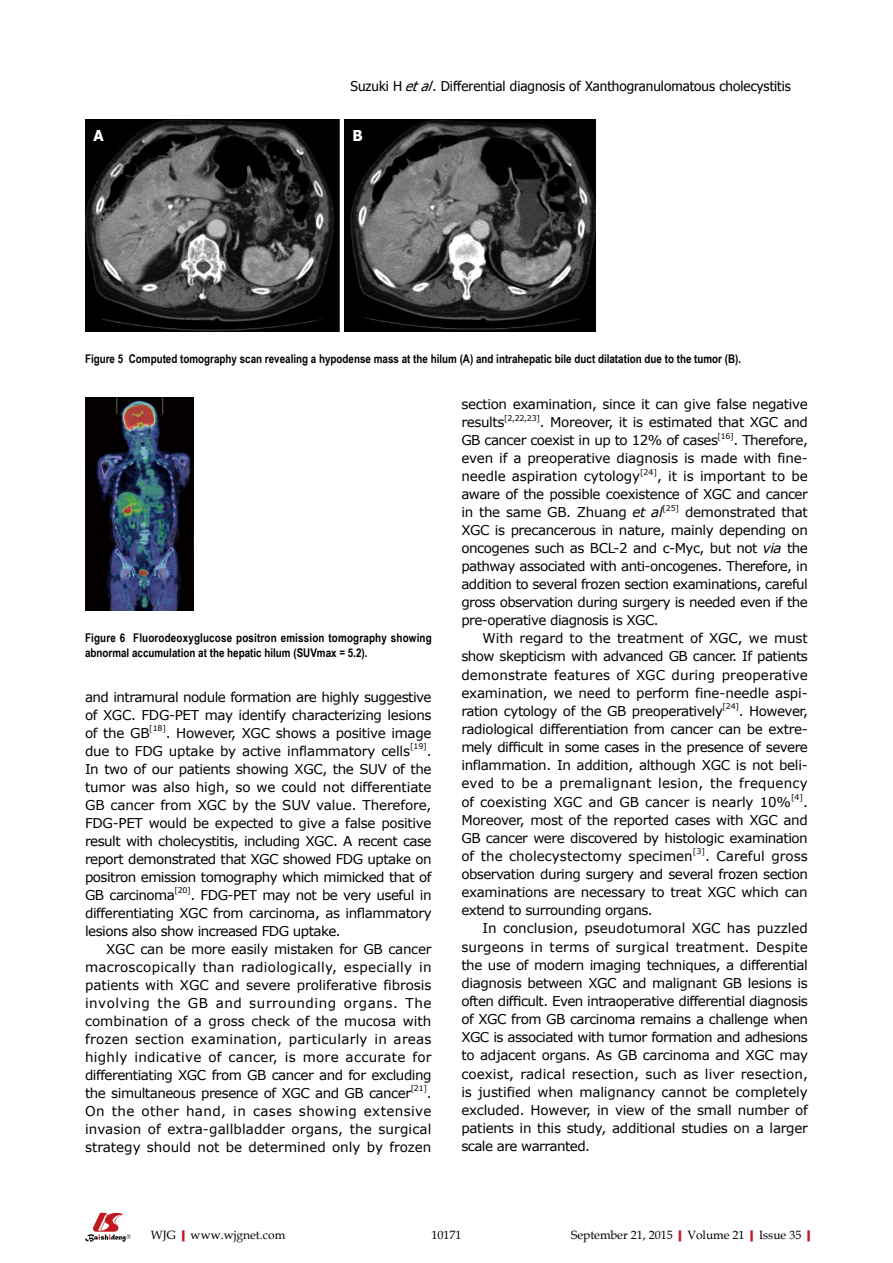
<style>
.page{position:relative;width:893px;height:1263px;background:#fff}
.page>*{position:absolute;margin:0;border:0;box-sizing:border-box;transform-origin:0 0}
.t1{font:700 15px "Tahoma";color:#fff}
.t2{font:13.5px/18px "Verdana";letter-spacing:-.025em;color:#000;text-align:justify}
.t3{font:13.5px "Verdana";letter-spacing:.005em;color:#000}
.t4{font:13.5px "Verdana";letter-spacing:.02em;color:#000}
.t5{font:13.5px "Verdana";letter-spacing:-.005em;color:#000}
.t6{font:13.5px "Verdana";color:#000}
.t7{font:13.5px "Tahoma";color:#000}
.t8{font:13.5px "Verdana";letter-spacing:.015em;color:#000}
.t9{font:13.5px "Verdana";letter-spacing:.01em;color:#000}
.t10{font:13.5px "Verdana";letter-spacing:.04em;color:#000}
.t11{font:700 12px/15px "Arial Narrow";color:#000}
.t12{font:12px "Book Antiqua";color:#000}
.t13{font:7.8px "Verdana";letter-spacing:-.03em;color:#000}
.s1{font-style:italic}
.s2{font-weight:700;color:#c01920}
</style>
<div class="page">
<svg style="left:85px;top:1213px;width:46px;height:29px"></svg>
<img style="left:85px;top:119px;width:511px;height:212px">
<img style="left:85px;top:398px;width:109px;height:212px">
<hr style="left:340px;top:119px;width:4px;height:217px;background:#fff">
<p class="t7" style="left:350px;top:77px;width:442px">Suzuki H <span class="s1">etal</span>. Differential diagnosis of Xanthogranulomatous cholecystitis</p>
<p class="t1" style="left:94px;top:125px;width:12px">A</p>
<p class="t1" style="left:352px;top:125px;width:12px">B</p>
<p class="t11" style="left:85px;top:351px;width:658px">Figure 5 Computed tomography scan revealing a hypodense mass at the hilum (a) and intrahepatic bile duct dilatation due to the tumor (b).</p>
<p class="t11" style="left:85px;top:629px;width:348px">Figure 6 Fluorodeoxyglucose positron emission tomography showing abnormal accumulation at the hepatic hilum (SUVmax = 5.2).</p>
<p class="t2" style="left:85px;top:687px;width:348px">and intramural nodule formation are highly suggestive of XGC. FDG-PET may identify characterizing lesions of the GB</p>
<p class="t13" style="left:149px;top:723px;width:18px">[18]</p>
<p class="t2" style="left:85px;top:723px;width:348px;text-indent:81px">. However, XGC shows a positive image due to FDG uptake by active inflammatory cells</p>
<p class="t13" style="left:410px;top:741px;width:18px">[19]</p>
<p class="t2" style="left:85px;top:741px;width:348px;text-indent:342px">.<br>In two of our patients showing XGC, the SUV of the tumor was also high, so we could not differentiate GB cancer from XGC by the SUV value. Therefore, FDG-PET would be expected to give a false positive result with cholecystitis, including XGC. A recent case report demonstrated that XGC showed FDG uptake on positron emission tomography which mimicked that of GB carcinoma</p>
<p class="t13" style="left:174px;top:885px;width:18px">[20]</p>
<p class="t2" style="left:190px;top:885px;width:243px">. FDG-PET may not be very useful in</p>
<p class="t2" style="left:85px;top:903px;width:348px">differentiating XGC from carcinoma, as inflammatory</p>
<p class="t2" style="left:85px;top:921px;width:257px">lesions also show increased FDG uptake.</p>
<p class="t2" style="left:106px;top:939px;width:327px">XGC can be more easily mistaken for GB cancer</p>
<p class="t4" style="left:85px;top:958px;width:348px">macroscopically than radiologically, especially in</p>
<p class="t5" style="left:85px;top:976px;width:348px">patients with XGC and severe proliferative fibrosis</p>
<p class="t10" style="left:85px;top:994px;width:348px">involving the GB and surrounding organs. The</p>
<p class="t6" style="left:85px;top:1012px;width:348px">combination of a gross check of the mucosa with</p>
<p class="t8" style="left:85px;top:1030px;width:348px">frozen section examination, particularly in areas</p>
<p class="t4" style="left:85px;top:1048px;width:348px">highly indicative of cancer, is more accurate for</p>
<p class="t2" style="left:85px;top:1065px;width:348px">differentiating XGC from GB cancer and for excluding</p>
<p class="t2" style="left:85px;top:1083px;width:328px">the simultaneous presence of XGC and GB cancer</p>
<p class="t13" style="left:411px;top:1083px;width:18px">[21]</p>
<p class="t2" style="left:85px;top:1083px;width:348px;text-indent:342px">.<br>On the other hand, in cases showing extensive invasion of extra-gallbladder organs, the surgical strategy should not be determined only by frozen</p>
<p class="t2" style="left:461px;top:395px;width:348px">section examination, since it can give false negative results</p>
<p class="t13" style="left:504px;top:413px;width:38px">[2,22,23]</p>
<p class="t2" style="left:461px;top:413px;width:348px;text-indent:78px">. Moreover, it is estimated that XGC and<br>GB cancer coexist in up to 12% of cases</p>
<p class="t13" style="left:718px;top:431px;width:18px">[16]</p>
<p class="t2" style="left:461px;top:431px;width:348px;text-indent:272px">. Therefore, even if a preoperative diagnosis is made with fine&shy;needle aspiration cytology</p>
<p class="t13" style="left:640px;top:467px;width:19px">[24]</p>
<p class="t2" style="left:461px;top:467px;width:348px;text-indent:196px">, it is important to be aware of the possible coexistence of XGC and cancer in the same GB. Zhuang <span class="s1">et al</span></p>
<p class="t13" style="left:662px;top:503px;width:18px">[25]</p>
<p class="t2" style="left:685px;top:503px;width:124px">demonstrated that</p>
<p class="t2" style="left:461px;top:521px;width:348px">XGC is precancerous in nature, mainly depending on</p>
<p class="t2" style="left:461px;top:539px;width:348px">oncogenes such as BCL-2 and c-Myc, but not <span class="s1">via</span> the</p>
<p class="t2" style="left:461px;top:557px;width:348px">pathway associated with anti-oncogenes. Therefore, in</p>
<p class="t2" style="left:461px;top:575px;width:348px">addition to several frozen section examinations, careful</p>
<p class="t2" style="left:461px;top:593px;width:348px">gross observation during surgery is needed even if the</p>
<p class="t2" style="left:461px;top:611px;width:199px">pre-operative diagnosis is XGC.</p>
<p class="t5" style="left:483px;top:630px;width:327px">With regard to the treatment of XGC, we must</p>
<p class="t2" style="left:461px;top:647px;width:348px">show skepticism with advanced GB cancer. If patients</p>
<p class="t3" style="left:461px;top:666px;width:348px">demonstrate features of XGC during preoperative</p>
<p class="t2" style="left:461px;top:683px;width:346px">examination, we need to perform fine-needle aspi-</p>
<p class="t2" style="left:461px;top:701px;width:263px">ration cytology of the GB preoperatively</p>
<p class="t13" style="left:723px;top:701px;width:18px">[24]</p>
<p class="t2" style="left:461px;top:701px;width:348px;text-align:left;text-indent:277px">. However, radiological differentiation from cancer can be extre&shy;mely difficult in some cases in the presence of severe inflammation. In addition, although XGC is not beli&shy;eved to be a premalignant lesion, the frequency of coexisting XGC and GB cancer is nearly 10%</p>
<p class="t13" style="left:791px;top:792px;width:14px">[4]</p>
<p class="t2" style="left:461px;top:792px;width:348px;text-indent:342px">.<br>Moreover, most of the reported cases with XGC and GB cancer were discovered by histologic examination of the cholecystectomy specimen</p>
<p class="t13" style="left:693px;top:846px;width:14px">[3]</p>
<p class="t3" style="left:705px;top:847px;width:104px">. Careful gross</p>
<p class="t2" style="left:461px;top:865px;width:348px">observation during surgery and several frozen section</p>
<p class="t2" style="left:461px;top:883px;width:348px">examinations are necessary to treat XGC which can</p>
<p class="t2" style="left:461px;top:901px;width:193px">extend to surrounding organs.</p>
<p class="t6" style="left:483px;top:920px;width:327px">In conclusion, pseudotumoral XGC has puzzled</p>
<p class="t9" style="left:461px;top:938px;width:348px">surgeons in terms of surgical treatment. Despite</p>
<p class="t2" style="left:461px;top:955px;width:348px">the use of modern imaging techniques, a differential</p>
<p class="t2" style="left:461px;top:973px;width:348px">diagnosis between XGC and malignant GB lesions is</p>
<p class="t2" style="left:461px;top:992px;width:348px">often difficult. Even intraoperative differential diagnosis</p>
<p class="t2" style="left:461px;top:1010px;width:348px">of XGC from GB carcinoma remains a challenge when</p>
<p class="t2" style="left:461px;top:1028px;width:348px">XGC is associated with tumor formation and adhesions</p>
<p class="t2" style="left:461px;top:1046px;width:348px">to adjacent organs. As GB carcinoma and XGC may</p>
<p class="t3" style="left:461px;top:1065px;width:348px">coexist, radical resection, such as liver resection,</p>
<p class="t2" style="left:461px;top:1082px;width:348px">is justified when malignancy cannot be completely</p>
<p class="t2" style="left:461px;top:1100px;width:348px">excluded. However, in view of the small number of</p>
<p class="t2" style="left:461px;top:1119px;width:348px">patients in this study, additional studies on a larger</p>
<p class="t2" style="left:461px;top:1137px;width:130px">scale are warranted.</p>
<p class="t12" style="left:151px;top:1226px;width:136px">WJG<span class="s2">|</span>www.wjgnet.com</p>
<p class="t12" style="left:431px;top:1226px;width:31px">10171</p>
<p class="t12" style="left:571px;top:1226px;width:246px">September 21, 2015<span class="s2">|</span>Volume 21<span class="s2">|</span>Issue 35<span class="s2">|</span></p>
</div>
